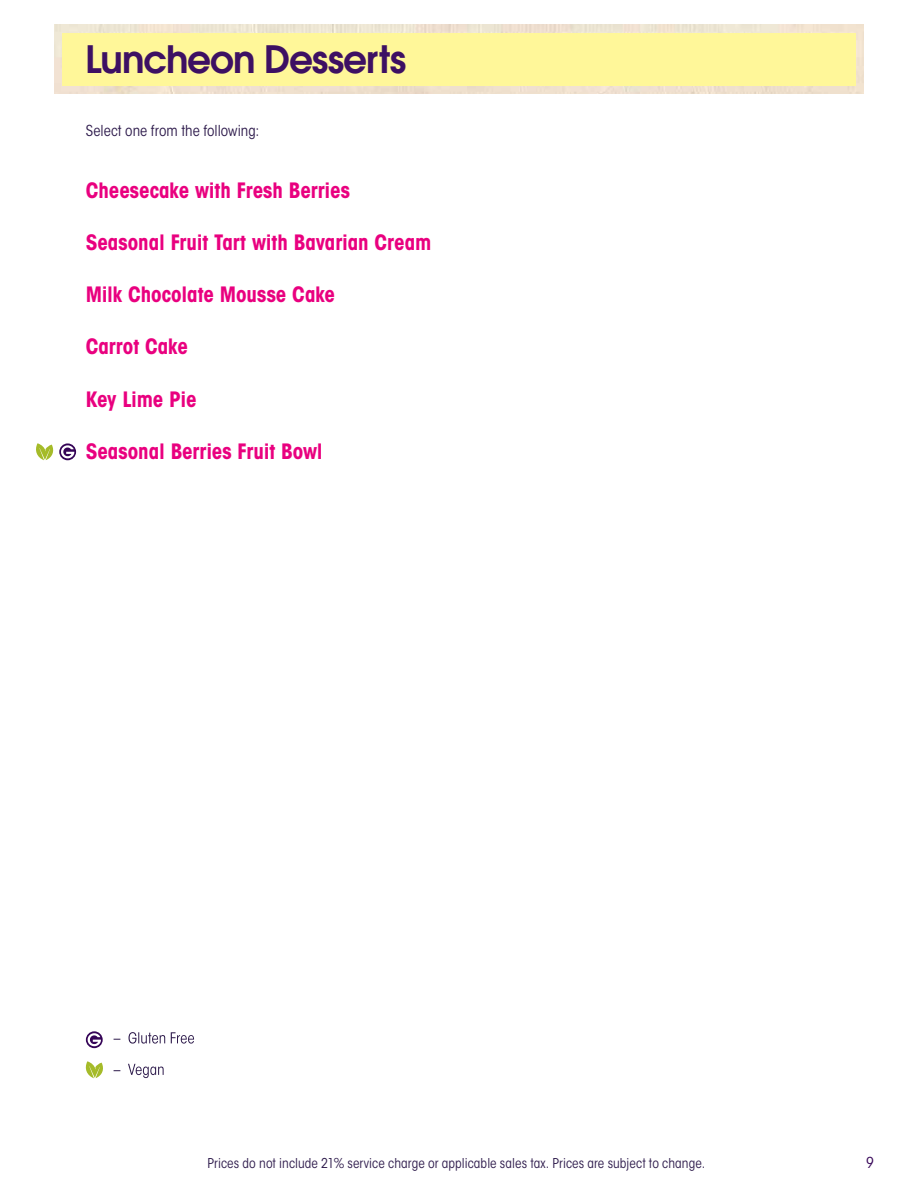
<style>
.page{position:relative;width:918px;height:1188px;background:#fff}
.page>*{position:absolute;margin:0;border:0;box-sizing:border-box;transform-origin:0 0}
.t1{font:600 37.5px "ITC Avant Garde Pro";letter-spacing:-.03em;color:#3d1063}
.t2{font:700 condensed 21px "ITC Avant Garde Std";letter-spacing:-.005em;color:#e9007f}
.t3{font:condensed 15px "ITC Avant Garde Std";letter-spacing:.005em;color:#2d1a4b}
.t4{font:condensed 15px "ITC Avant Garde Std";color:#350457}
.t5{font:condensed 13.5px "ITC Avant Garde Std";letter-spacing:.005em;color:#2d1a4b}
</style>
<div class="page">
<img style="left:54px;top:25px;width:810px;height:69px">
<div style="left:62px;top:33px;width:794px;height:53px;background:#fff799"></div>
<svg style="left:114px;top:1064px;width:50px;height:14px"></svg>
<svg style="left:114px;top:1032px;width:80px;height:12px"></svg>
<svg style="left:86px;top:1031px;width:17px;height:17px"></svg>
<svg style="left:88px;top:1033px;width:13px;height:13px"></svg>
<svg style="left:85px;top:1061px;width:18px;height:17px"></svg>
<svg style="left:59px;top:443px;width:17px;height:17px"></svg>
<svg style="left:61px;top:445px;width:13px;height:13px"></svg>
<svg style="left:36px;top:443px;width:18px;height:17px"></svg>
<h1 class="t1" style="left:85px;top:35px;width:323px">Luncheon Desserts</h1>
<p class="t3" style="left:86px;top:121px;width:175px">Select one from the following:</p>
<p class="t2" style="left:86px;top:177px;width:266px">Cheesecake with Fresh Berries</p>
<p class="t2" style="left:86px;top:229px;width:347px">Seasonal Fruit Tart with Bavarian Cream</p>
<p class="t2" style="left:86px;top:281px;width:251px">Milk Chocolate Mousse Cake</p>
<p class="t2" style="left:86px;top:333px;width:103px">Carrot Cake</p>
<p class="t2" style="left:86px;top:386px;width:112px">Key Lime Pie</p>
<p class="t2" style="left:86px;top:438px;width:238px">Seasonal Berries Fruit Bowl</p>
<p class="t5" style="left:208px;top:1155px;width:499px">Prices do not include 21% service charge or applicable sales tax. Prices are subject to change.</p>
<p class="t4" style="left:866px;top:1154px;width:9px">9</p>
</div>
